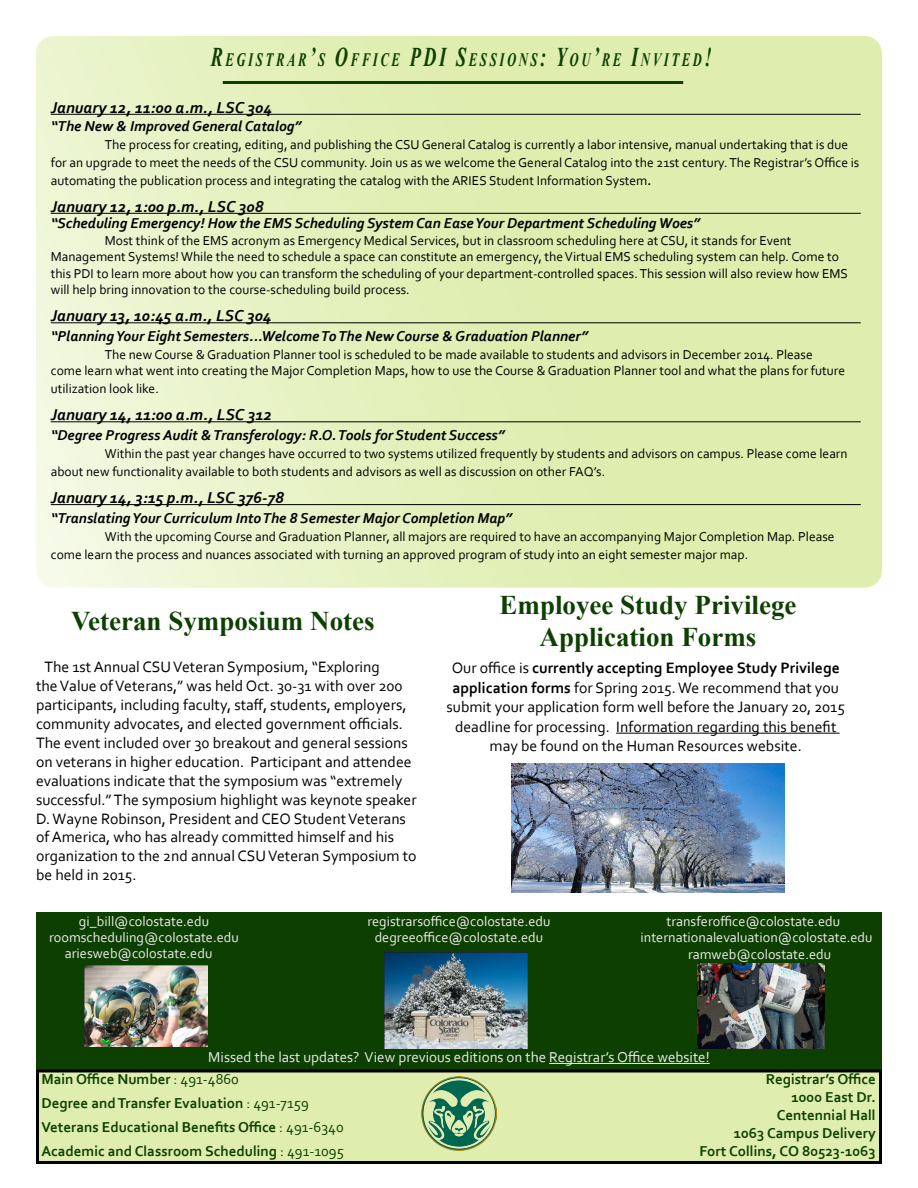
<style>
.page{position:relative;width:918px;height:1188px;background:#fff}
.page>*{position:absolute;margin:0;border:0;box-sizing:border-box;transform-origin:0 0}
.t1{font:700 27px/32.4px "Times New Roman";color:#0d4000;text-align:center}
.t2{font:italic 700 18.9px "Times New Roman";letter-spacing:.215em;color:#0d4000;scale:.67 1}
.t3{font:italic 700 16.5px "Corbel";color:#000}
.t4{font:15.75px/18.9px "Corbel";color:#000}
.t5{font:italic 700 15px "Corbel";color:#000}
.t6{font:700 15px/18px "Corbel";color:#0d4000}
.t7{font:15px "Corbel";color:#eaeaea}
.t8{font:14.25px "Corbel";color:#eaeaea}
.t9{font:13.5px/18px "Corbel";color:#000}
.s1{font-size:27px}
.s2{font-weight:700}
.s3{font-weight:400}
</style>
<div class="page">
<svg style="left:36px;top:36px;width:846px;height:552px;background:#e3efba"></svg>
<div style="left:36px;top:913px;width:846px;height:248px;background:#0d4000"></div>
<div style="left:38px;top:1071px;width:842px;height:91px;background:#dfeeaf"></div>
<div style="left:36px;top:1070px;width:846px;height:94px;border:3px solid #000"></div>
<img style="left:422px;top:1076px;width:74px;height:75px">
<hr style="left:549px;top:1063px;width:161px;height:1px;background:#eaeaea">
<hr style="left:223px;top:81px;width:460px;height:3px;background:#0d4000">
<img style="left:84px;top:965px;width:124px;height:82px">
<img style="left:698px;top:963px;width:127px;height:85px">
<img style="left:384px;top:952px;width:144px;height:97px">
<hr style="left:616px;top:733px;width:224px;height:1px;background:#000">
<img style="left:511px;top:763px;width:274px;height:130px">
<hr style="left:51px;top:114px;width:810px;height:1px;background:#000">
<hr style="left:51px;top:213px;width:810px;height:1px;background:#000">
<hr style="left:51px;top:322px;width:810px;height:1px;background:#000">
<hr style="left:51px;top:421px;width:810px;height:1px;background:#000">
<hr style="left:51px;top:504px;width:810px;height:1px;background:#000">
<h2 class="t2" style="left:211px;top:47px;width:749px"><span class="s1">R</span>EGISTRAR<span class="s1">’</span>S <span class="s1">O</span>FFICE <span class="s1">PDI S</span>ESSIONS<span class="s1">: Y</span>OU<span class="s1">’</span>RE <span class="s1">I</span>NVITED<span class="s1">!</span></h2>
<p class="t3" style="left:51px;top:97px;width:223px">January 12, 11:00 a.m., LSC 304</p>
<p class="t5" style="left:51px;top:116px;width:252px">“The New &amp; Improved General Catalog”</p>
<p class="t9" style="left:51px;top:135px;width:810px;text-indent:54px">The process for creating, editing, and publishing the CSU General Catalog is currently a labor intensive, manual undertaking that is due for an upgrade to meet the needs of the CSU community. Join us as we welcome the General Catalog into the 21st century. The Registrar’s Office is automating the publication process and integrating the catalog with the ARIES Student Information System<span class="s2">.</span></p>
<p class="t3" style="left:51px;top:196px;width:215px">January 12, 1:00 p.m., LSC 308</p>
<p class="t5" style="left:51px;top:214px;width:651px">“Scheduling Emergency! How the EMS Scheduling System Can Ease Your Department Scheduling Woes”</p>
<p class="t9" style="left:51px;top:232px;width:799px;line-height:16.5px;text-indent:54px">Most think of the EMS acronym as Emergency Medical Services, but in classroom scheduling here at CSU, it stands for Event Management Systems! While the need to schedule a space can constitute an emergency, the Virtual EMS scheduling system can help. Come to this PDI to learn more about how you can transform the scheduling of your department-controlled spaces. This session will also review how EMS will help bring innovation to the course-scheduling build process.</p>
<p class="t3" style="left:51px;top:306px;width:222px">January 13, 10:45 a.m., LSC 304</p>
<p class="t5" style="left:51px;top:327px;width:539px">“Planning Your Eight Semesters...Welcome To The New Course &amp; Graduation Planner”</p>
<p class="t9" style="left:51px;top:346px;width:796px;line-height:16.2px;text-indent:54px">The new Course &amp; Graduation Planner tool is scheduled to be made available to students and advisors in December 2014. Please come learn what went into creating the Major Completion Maps, how to use the Course &amp; Graduation Planner tool and what the plans for future</p>
<p class="t9" style="left:51px;top:379px;width:110px">utilization look like.</p>
<p class="t3" style="left:51px;top:405px;width:222px">January 14, 11:00 a.m., LSC 312</p>
<p class="t5" style="left:51px;top:426px;width:456px">“Degree Progress Audit &amp; Transferology: R.O. Tools for Student Success”</p>
<p class="t9" style="left:51px;top:444px;width:798px;text-indent:54px">Within the past year changes have occurred to two systems utilized frequently by students and advisors on campus. Please come learn about new functionality available to both students and advisors as well as discussion on other FAQ’s.</p>
<p class="t3" style="left:51px;top:487px;width:235px">January 14, 3:15 p.m., LSC 376-78</p>
<p class="t5" style="left:51px;top:509px;width:463px">“Translating Your Curriculum Into The 8 Semester Major Completion Map”</p>
<p class="t9" style="left:51px;top:527px;width:785px;text-indent:54px">With the upcoming Course and Graduation Planner, all majors are required to have an accompanying Major Completion Map. Please come learn the process and nuances associated with turning an approved program of study into an eight semester major map.</p>
<h1 class="t1" style="left:71px;top:604px;width:305px">Veteran Symposium Notes</h1>
<h1 class="t1" style="left:500px;top:588px;width:298px">Employee Study Privilege<br>Application Forms</h1>
<p class="t4" style="left:36px;top:657px;width:382px;text-indent:8px">The 1st Annual CSU Veteran Symposium, “Exploring<br>the Value of Veterans,” was held Oct. 30-31 with over 200 participants, including faculty, staff, students, employers, community advocates, and elected government officials.<br>The event included over 30 breakout and general sessions on veterans in higher education. Participant and attendee evaluations indicate that the symposium was “extremely successful.” The symposium highlight was keynote speaker D. Wayne Robinson, President and CEO Student Veterans of America, who has already committed himself and his organization to the 2nd annual CSU Veteran Symposium to be held in 2015.</p>
<p class="t4" style="left:447px;top:658px;width:400px;line-height:19.5px;text-align:center">Our office is <span class="s2">currently accepting Employee Study Privilege application forms</span> for Spring 2015. We recommend that you submit your application form well before the January 20, 2015 deadline for processing. Information regarding this benefit may be found on the Human Resources website.</p>
<p class="t8" style="left:79px;top:913px;width:132px">gi_bill@colostate.edu</p>
<p class="t8" style="left:49px;top:929px;width:191px">roomscheduling@colostate.edu</p>
<p class="t8" style="left:367px;top:913px;width:185px">registrarsoffice@colostate.edu</p>
<p class="t8" style="left:666px;top:913px;width:175px">transferoffice@colostate.edu</p>
<p class="t8" style="left:375px;top:929px;width:170px">degreeoffice@colostate.edu</p>
<p class="t8" style="left:641px;top:929px;width:234px">internationalevaluation@colostate.edu</p>
<p class="t8" style="left:65px;top:944px;width:149px">ariesweb@colostate.edu</p>
<p class="t8" style="left:688px;top:945px;width:145px">ramweb@colostate.edu</p>
<p class="t7" style="left:208px;top:1048px;width:503px">Missed the last updates? View previous editions on the Registrar’s Office website!</p>
<p class="t6" style="left:41px;top:1066px;width:304px;line-height:24px">Main Office Number <span class="s3">: 491-4860<br></span>Degree and Transfer Evaluation <span class="s3">: 491-7159<br></span>Veterans Educational Benefits Office <span class="s3">: 491-6340<br></span>Academic and Classroom Scheduling <span class="s3">: 491-1095</span></p>
<p class="t6" style="left:700px;top:1069px;width:178px;text-align:right">Registrar’s Office<br>1000 East Dr.<br>Centennial Hall<br>1063 Campus Delivery<br>Fort Collins, CO 80523-1063</p>
</div>
